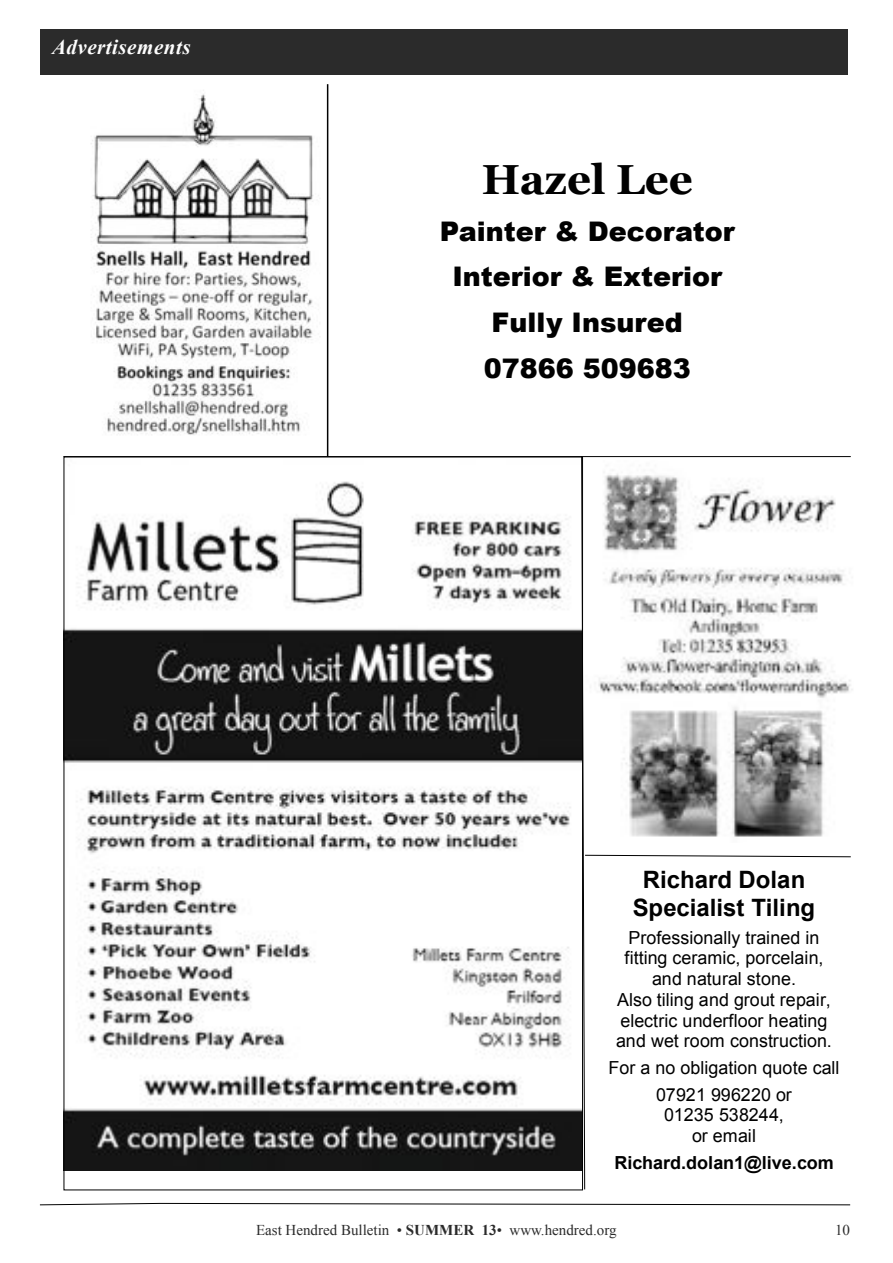
<style>
.page{position:relative;width:893px;height:1263px;background:#fff}
.page>*{position:absolute;margin:0;border:0;box-sizing:border-box;transform-origin:0 0}
.t1{font:42px "font 0000000017 beb 126";color:#010101}
.t2{font:27px/45.6px "font 0000000017 beb 126";color:#010101;text-align:center}
.t3{font:24px/27.6px "font 0000000017 beb 126";color:#010101;text-align:center}
.t4{font:21px "font 0000000017 beb 125";letter-spacing:.025em;color:#fdfdfd}
.t5{font:18px/20.7px "font 0000000017 beb 125";color:#010101;text-align:center}
.t6{font:18px "font 0000000017 beb 126";color:#010101}
.t7{font:15px "font 0000000017 beb 125";color:#2b2b2b}
</style>
<div class="page">
<img style="left:66px;top:481px;width:515px;height:689px">
<img style="left:91px;top:94px;width:228px;height:341px">
<div style="left:40px;top:29px;width:808px;height:46px;background:#2b2b2b"></div>
<svg style="left:39px;top:1204px;width:812px;height:1px"></svg>
<hr style="left:327px;top:84px;width:1px;height:373px;background:#010101">
<hr style="left:64px;top:456px;width:787px;height:1px;background:#010101">
<svg style="left:581px;top:456px;width:270px;height:734px"></svg>
<img style="left:585px;top:460px;width:268px;height:383px">
<p class="t4" style="left:52px;top:35px;width:140px">Advertisements</p>
<h1 class="t1" style="left:482px;top:156px;width:213px">Hazel Lee</h1>
<h2 class="t2" style="left:440px;top:207px;width:296px">Painter &amp; Decorator<br>Interior &amp; Exterior<br>Fully Insured<br>07866 509683</h2>
<h3 class="t3" style="left:633px;top:866px;width:184px">Richard Dolan<br>Specialist Tiling</h3>
<p class="t5" style="left:616px;top:927px;width:217px">Professionally trained in fitting ceramic, porcelain, and natural stone.<br>Also tiling and grout repair, electric underfloor heating and wet room construction.</p>
<p class="t5" style="left:609px;top:1054px;width:232px;line-height:26.7px">For a no obligation quote call<br>07921 996220 or</p>
<p class="t5" style="left:664px;top:1105px;width:121px">01235 538244, or email</p>
<p class="t6" style="left:614px;top:1152px;width:221px">Richard.dolan1@live.com</p>
<p class="t7" style="left:256px;top:1221px;width:362px">East Hendred Bulletin • SUMMER 13• www.hendred.org</p>
<p class="t7" style="left:835px;top:1221px;width:17px">10</p>
</div>
